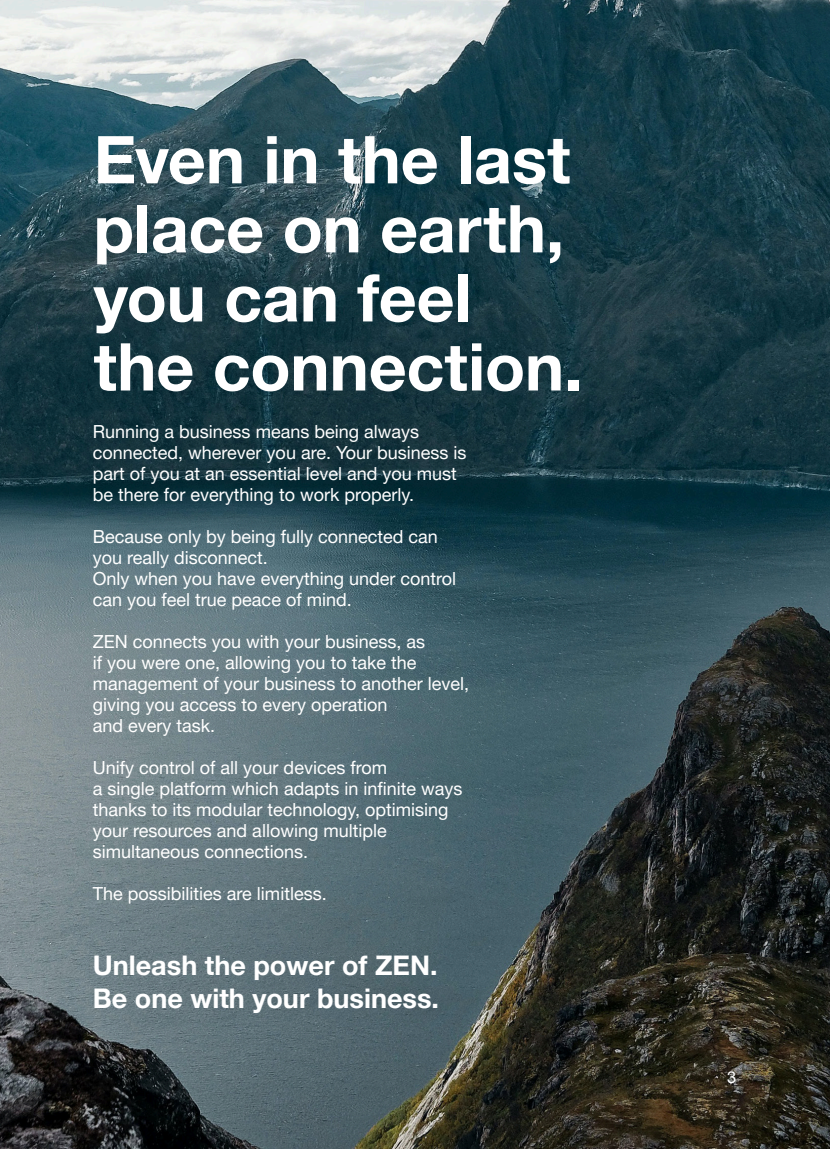
<style>
.page{position:relative;width:830px;height:1149px;background:#fff}
.page>*{position:absolute;margin:0;border:0;box-sizing:border-box;transform-origin:0 0}
.t1{font:700 66px "Helvetica Neue LT Pro";color:#fff}
.t2{font:700 27px "Helvetica Neue LT Pro";color:#fff}
.t3{font:18px/21px "Helvetica Neue LT Pro";color:#fff}
.t4{font:16.5px "Helvetica Neue LT Std";color:#fff}
</style>
<div class="page">
<img style="left:0;top:0;width:829px;height:1148px">
<p class="t1" style="left:94px;top:119px;width:478px">Even in the last</p>
<p class="t1" style="left:94px;top:188px;width:472px">place on earth,</p>
<p class="t1" style="left:94px;top:257px;width:379px">you can feel</p>
<p class="t1" style="left:94px;top:326px;width:490px">the connection.</p>
<p class="t3" style="left:93px;top:420px;width:375px">Running a business means being always connected, wherever you are. Your business is part of you at an essential level and you must be there for everything to work properly.</p>
<p class="t3" style="left:93px;top:525px;width:346px">Because only by being fully connected can you really disconnect.</p>
<p class="t3" style="left:93px;top:567px;width:365px">Only when you have everything under control can you feel true peace of mind.</p>
<p class="t3" style="left:93px;top:630px;width:378px">ZEN connects you with your business, as<br>if you were one, allowing you to take the management of your business to another level, giving you access to every operation</p>
<p class="t3" style="left:93px;top:714px;width:124px">and every task.</p>
<p class="t3" style="left:93px;top:756px;width:296px">Unify control of all your devices from</p>
<p class="t3" style="left:93px;top:777px;width:371px">a single platform which adapts in infinite ways thanks to its modular technology, optimising your resources and allowing multiple simultaneous connections.</p>
<p class="t3" style="left:93px;top:882px;width:235px">The possibilities are limitless.</p>
<p class="t2" style="left:93px;top:948px;width:346px">Unleash the power of ZEN.</p>
<p class="t2" style="left:93px;top:981px;width:348px">Be one with your business.</p>
<p class="t4" style="left:726px;top:1066px;width:11px">3</p>
</div>
